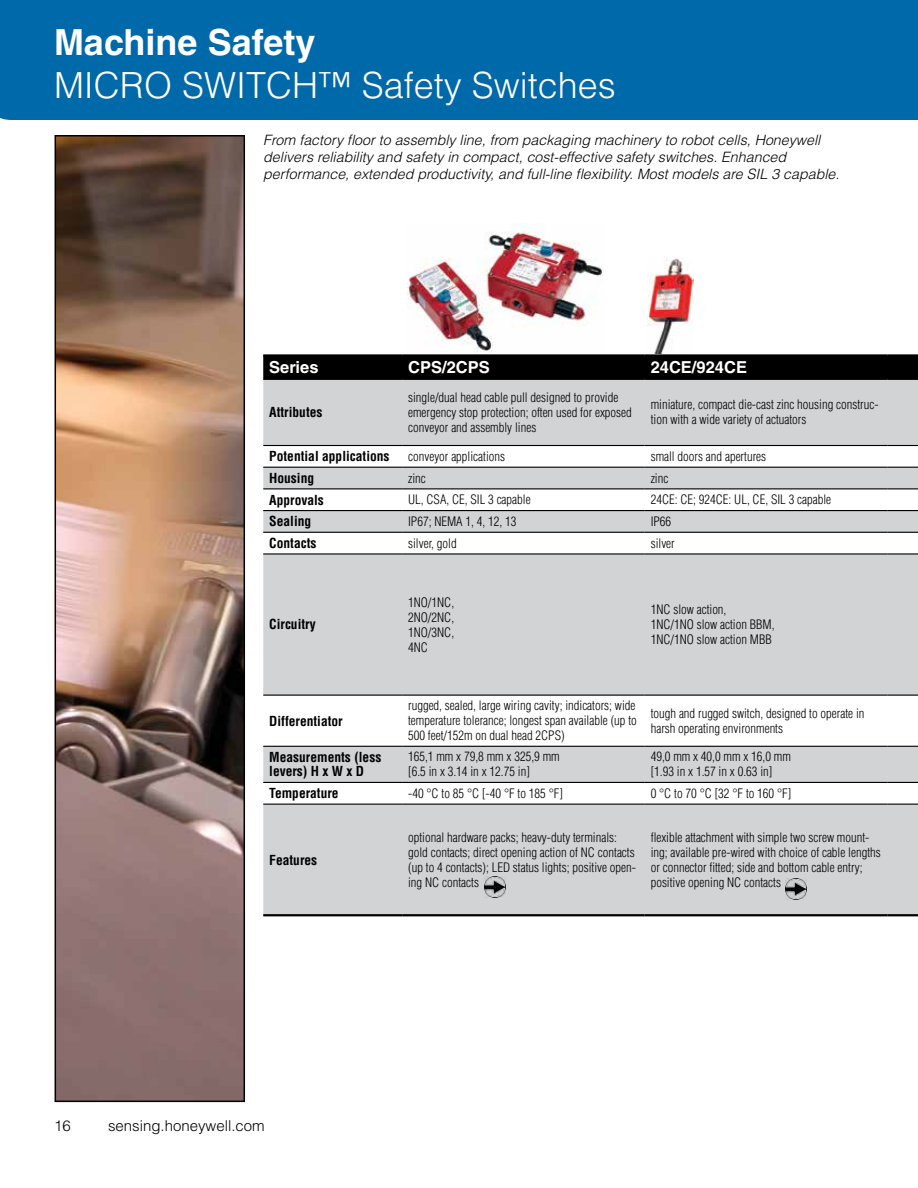
<style>
.page{position:relative;width:918px;height:1188px;background:#fff}
.page>*{position:absolute;margin:0;border:0;box-sizing:border-box;transform-origin:0 0}
.t1{font:300 36px "Helvetica LT Std";color:#fff}
.t2{font:700 36px "Helvetica LT Std";color:#fff}
.t3{font:700 16.5px "Helvetica LT Std";color:#fff}
.t4{font:300 15px "Helvetica LT Std";color:#000}
.t5{font:italic 300 14.25px/17.1px "Helvetica LT Std";color:#000}
.t6{font:700 condensed 13.5px/13.5px "Helvetica LT Std";color:#000}
.t7{font:300 condensed 12.75px/15px "Helvetica LT Std";color:#000}
</style>
<div class="page">
<img style="left:407px;top:225px;width:197px;height:128px">
<img style="left:647px;top:257px;width:47px;height:96px">
<div style="left:0;top:0;width:918px;height:120px;background:#0069aa"></div>
<img style="left:58px;top:138px;width:184px;height:961px">
<div style="left:55px;top:135px;width:190px;height:967px;border:2px solid #000"></div>
<div style="left:263px;top:357px;width:655px;height:22px;background:#000"></div>
<svg style="left:263px;top:380px;width:655px;height:534px;fill:#d1d3d4"></svg>
<hr style="left:263px;top:379px;width:139px;height:1px;background:#000">
<hr style="left:402px;top:379px;width:243px;height:1px;background:#000">
<hr style="left:645px;top:379px;width:242px;height:1px;background:#000">
<hr style="left:887px;top:379px;width:31px;height:1px;background:#000">
<hr style="left:263px;top:354px;width:139px;height:3px;background:#000">
<hr style="left:402px;top:354px;width:243px;height:3px;background:#000">
<hr style="left:645px;top:354px;width:242px;height:3px;background:#000">
<hr style="left:887px;top:354px;width:31px;height:3px;background:#000">
<hr style="left:263px;top:914px;width:139px;height:2px;background:#000">
<hr style="left:402px;top:914px;width:243px;height:2px;background:#000">
<hr style="left:645px;top:914px;width:242px;height:2px;background:#000">
<hr style="left:887px;top:914px;width:31px;height:2px;background:#000">
<hr style="left:263px;top:445px;width:139px;height:1px;background:#000">
<hr style="left:402px;top:445px;width:243px;height:1px;background:#000">
<hr style="left:645px;top:445px;width:242px;height:1px;background:#000">
<hr style="left:887px;top:445px;width:31px;height:1px;background:#000">
<hr style="left:263px;top:467px;width:139px;height:1px;background:#000">
<hr style="left:402px;top:467px;width:243px;height:1px;background:#000">
<hr style="left:645px;top:467px;width:242px;height:1px;background:#000">
<hr style="left:887px;top:467px;width:31px;height:1px;background:#000">
<hr style="left:263px;top:488px;width:139px;height:1px;background:#000">
<hr style="left:402px;top:488px;width:243px;height:1px;background:#000">
<hr style="left:645px;top:488px;width:242px;height:1px;background:#000">
<hr style="left:887px;top:488px;width:31px;height:1px;background:#000">
<hr style="left:263px;top:510px;width:139px;height:1px;background:#000">
<hr style="left:402px;top:510px;width:243px;height:1px;background:#000">
<hr style="left:645px;top:510px;width:242px;height:1px;background:#000">
<hr style="left:887px;top:510px;width:31px;height:1px;background:#000">
<hr style="left:263px;top:532px;width:139px;height:1px;background:#000">
<hr style="left:402px;top:532px;width:243px;height:1px;background:#000">
<hr style="left:645px;top:532px;width:242px;height:1px;background:#000">
<hr style="left:887px;top:532px;width:31px;height:1px;background:#000">
<hr style="left:263px;top:553px;width:139px;height:2px;background:#000">
<hr style="left:402px;top:553px;width:243px;height:2px;background:#000">
<hr style="left:645px;top:553px;width:242px;height:2px;background:#000">
<hr style="left:887px;top:553px;width:31px;height:2px;background:#000">
<hr style="left:263px;top:695px;width:139px;height:1px;background:#000">
<hr style="left:402px;top:695px;width:243px;height:1px;background:#000">
<hr style="left:645px;top:695px;width:242px;height:1px;background:#000">
<hr style="left:887px;top:695px;width:31px;height:1px;background:#000">
<hr style="left:263px;top:746px;width:139px;height:1px;background:#000">
<hr style="left:402px;top:746px;width:243px;height:1px;background:#000">
<hr style="left:645px;top:746px;width:242px;height:1px;background:#000">
<hr style="left:887px;top:746px;width:31px;height:1px;background:#000">
<hr style="left:263px;top:782px;width:139px;height:1px;background:#000">
<hr style="left:402px;top:782px;width:243px;height:1px;background:#000">
<hr style="left:645px;top:782px;width:242px;height:1px;background:#000">
<hr style="left:887px;top:782px;width:31px;height:1px;background:#000">
<hr style="left:263px;top:804px;width:139px;height:1px;background:#000">
<hr style="left:402px;top:804px;width:243px;height:1px;background:#000">
<hr style="left:645px;top:804px;width:242px;height:1px;background:#000">
<hr style="left:887px;top:804px;width:31px;height:1px;background:#000">
<img style="left:485px;top:876px;width:21px;height:21px">
<img style="left:786px;top:878px;width:21px;height:21px">
<h1 class="t2" style="left:54px;top:20px;width:263px">Machine Safety</h1>
<h1 class="t1" style="left:54px;top:63px;width:563px">MICRO SWITCH™ Safety Switches</h1>
<p class="t5" style="left:263px;top:132px;width:578px">From factory floor to assembly line, from packaging machinery to robot cells, Honeywell delivers reliability and safety in compact, cost-effective safety switches. Enhanced performance, extended productivity, and full-line flexibility. Most models are SIL 3 capable.</p>
<p class="t3" style="left:269px;top:357px;width:51px">Series</p>
<p class="t3" style="left:408px;top:357px;width:83px">CPS/2CPS</p>
<p class="t3" style="left:651px;top:357px;width:98px">24CE/924CE</p>
<p class="t6" style="left:269px;top:406px;width:55px">Attributes</p>
<p class="t7" style="left:408px;top:390px;width:225px">single/dual head cable pull designed to provide emergency stop protection; often used for exposed conveyor and assembly lines</p>
<p class="t7" style="left:651px;top:397px;width:229px">miniature, compact die-cast zinc housing construc&shy;tion with a wide variety of actuators</p>
<p class="t6" style="left:269px;top:449px;width:122px">Potential applications</p>
<p class="t7" style="left:408px;top:449px;width:99px">conveyor applications</p>
<p class="t7" style="left:651px;top:449px;width:117px">small doors and apertures</p>
<p class="t6" style="left:269px;top:471px;width:46px">Housing</p>
<p class="t7" style="left:408px;top:470px;width:19px">zinc</p>
<p class="t7" style="left:651px;top:470px;width:19px">zinc</p>
<p class="t6" style="left:269px;top:493px;width:56px">Approvals</p>
<p class="t7" style="left:408px;top:492px;width:124px">UL, CSA, CE, SIL 3 capable</p>
<p class="t7" style="left:651px;top:492px;width:182px">24CE: CE; 924CE: UL, CE, SIL 3 capable</p>
<p class="t6" style="left:269px;top:515px;width:44px">Sealing</p>
<p class="t7" style="left:408px;top:514px;width:110px">IP67; NEMA 1, 4, 12, 13</p>
<p class="t7" style="left:651px;top:514px;width:22px">IP66</p>
<p class="t6" style="left:269px;top:536px;width:49px">Contacts</p>
<p class="t7" style="left:408px;top:536px;width:50px">silver, gold</p>
<p class="t7" style="left:651px;top:536px;width:26px">silver</p>
<p class="t6" style="left:269px;top:618px;width:48px">Circuitry</p>
<p class="t6" style="left:269px;top:714px;width:75px">Differentiator</p>
<p class="t7" style="left:408px;top:594px;width:48px;text-align:justify">1NO/1NC, 2NO/2NC, 1NO/3NC, 4NC</p>
<p class="t7" style="left:651px;top:602px;width:125px">1NC slow action,<br>1NC/1NO slow action BBM,<br>1NC/1NO slow action MBB</p>
<p class="t7" style="left:408px;top:698px;width:230px;text-align:justify">rugged, sealed, large wiring cavity; indicators; wide temperature tolerance; longest span available (up to 500 feet/152m on dual head 2CPS)</p>
<p class="t7" style="left:651px;top:706px;width:215px">tough and rugged switch, designed to operate in harsh operating environments</p>
<p class="t6" style="left:269px;top:751px;width:114px">Measurements (less levers) H x W x D</p>
<p class="t7" style="left:408px;top:749px;width:153px">165,1 mm x 79,8 mm x 325,9 mm [6.5 in x 3.14 in x 12.75 in]</p>
<p class="t7" style="left:651px;top:749px;width:142px">49,0 mm x 40,0 mm x 16,0 mm [1.93 in x 1.57 in x 0.63 in]</p>
<p class="t6" style="left:269px;top:786px;width:71px">Temperature</p>
<p class="t7" style="left:408px;top:786px;width:156px">-40 °C to 85 °C [-40 °F to 185 °F]</p>
<p class="t7" style="left:651px;top:786px;width:142px">0 °C to 70 °C [32 °F to 160 °F]</p>
<p class="t6" style="left:269px;top:853px;width:49px">Features</p>
<p class="t7" style="left:408px;top:830px;width:229px">optional hardware packs; heavy-duty terminals: gold contacts; direct opening action of NC contacts (up to 4 contacts); LED status lights; positive open&shy;ing NC contacts</p>
<p class="t7" style="left:651px;top:830px;width:232px">flexible attachment with simple two screw mount&shy;ing; available pre-wired with choice of cable lengths or connector fitted; side and bottom cable entry; positive opening NC contacts</p>
<p class="t4" style="left:54px;top:1117px;width:18px">16</p>
<p class="t4" style="left:108px;top:1117px;width:158px">sensing.honeywell.com</p>
</div>
